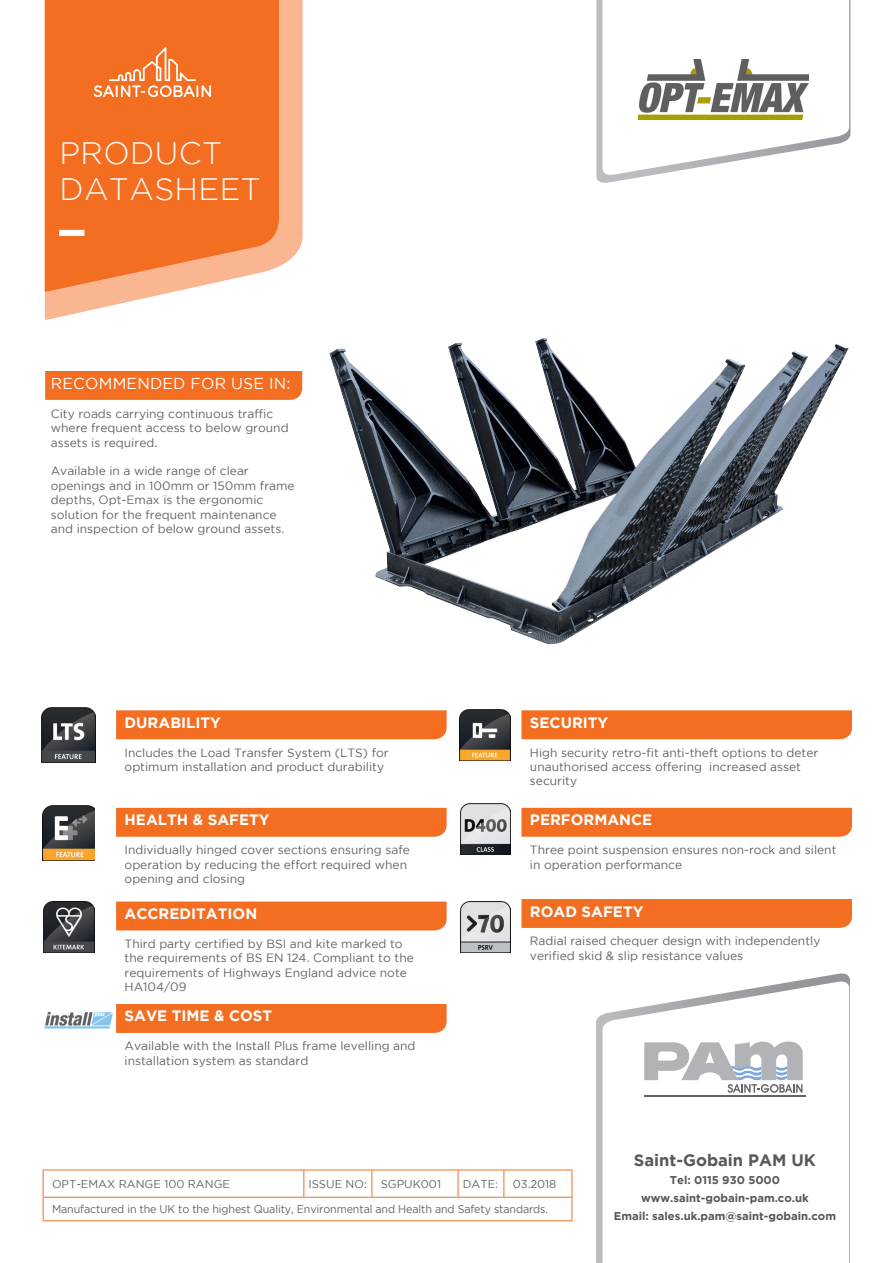
<style>
.page{position:relative;width:893px;height:1263px;background:#fff}
.page>*{position:absolute;margin:0;border:0;box-sizing:border-box;transform-origin:0 0}
.t1{font:300 30.9px/35.7px "Gotham";letter-spacing:.015em;color:#fff}
.t2{font:700 16.5px "Gotham";color:#57585a}
.t3{font:15.75px "Gotham";letter-spacing:.015em;color:#fff}
.t4{font:700 15px "Gotham";color:#fff}
.t5{font:12px/14.4px "Gotham";color:#636366}
.t6{font:11.25px "Gotham";letter-spacing:-.01em;color:#636366;scale:.95 1}
.t7{font:700 11.25px/18.1px "Gotham";color:#57585a;text-align:center}
.t8{font:11.25px "Gotham";letter-spacing:-.01em;color:#636366}
</style>
<div class="page">
<svg style="left:596px;top:973px;width:254px;height:290px"></svg>
<svg style="left:603px;top:980px;width:246px;height:283px"></svg>
<div style="left:45px;top:371px;width:257px;height:29px;background:#f36e21"></div>
<img style="left:329px;top:338px;width:520px;height:307px">
<hr style="left:43px;top:1169px;width:261px;height:1px;background:#f36e21">
<hr style="left:304px;top:1169px;width:68px;height:1px;background:#f36e21">
<hr style="left:372px;top:1169px;width:86px;height:1px;background:#f36e21">
<hr style="left:458px;top:1169px;width:46px;height:1px;background:#f36e21">
<hr style="left:504px;top:1169px;width:68px;height:1px;background:#f36e21">
<svg style="left:43px;top:1170px;width:530px;height:50px"></svg>
<hr style="left:43px;top:1220px;width:261px;height:1px;background:#f36e21">
<hr style="left:304px;top:1220px;width:68px;height:1px;background:#f36e21">
<hr style="left:372px;top:1220px;width:86px;height:1px;background:#f36e21">
<hr style="left:458px;top:1220px;width:46px;height:1px;background:#f36e21">
<hr style="left:504px;top:1220px;width:68px;height:1px;background:#f36e21">
<img style="left:44px;top:901px;width:50px;height:51px">
<img style="left:43px;top:805px;width:52px;height:56px">
<img style="left:44px;top:1011px;width:69px;height:18px">
<svg style="left:644px;top:1041px;width:159px;height:52px"></svg>
<hr style="left:644px;top:1096px;width:162px;height:1px;background:#636366">
<div style="left:116px;top:710px;width:331px;height:29px;background:#f36e21"></div>
<div style="left:116px;top:808px;width:331px;height:29px;background:#f36e21"></div>
<div style="left:116px;top:901px;width:331px;height:29px;background:#f36e21"></div>
<div style="left:116px;top:1004px;width:331px;height:29px;background:#f36e21"></div>
<div style="left:521px;top:710px;width:331px;height:29px;background:#f36e21"></div>
<div style="left:521px;top:808px;width:331px;height:29px;background:#f36e21"></div>
<svg style="left:521px;top:899px;width:331px;height:29px;background:#f36f22"></svg>
<svg style="left:45px;top:0;width:258px;height:320px"></svg>
<svg style="left:45px;top:0;width:234px;height:292px;background:#f3762d"></svg>
<svg style="left:94px;top:47px;width:117px;height:50px;background:#f48646"></svg>
<div style="left:59px;top:230px;width:25px;height:6px;background:#fff"></div>
<img style="left:460px;top:710px;width:50px;height:50px">
<img style="left:460px;top:804px;width:51px;height:51px">
<img style="left:460px;top:901px;width:51px;height:52px">
<img style="left:41px;top:708px;width:55px;height:55px">
<svg style="left:596px;top:0;width:254px;height:183px"></svg>
<svg style="left:602px;top:0;width:247px;height:176px"></svg>
<img style="left:638px;top:59px;width:171px;height:61px">
<h1 class="t1" style="left:59px;top:135px;width:203px">PRODUCT<br>DATASHEET</h1>
<h3 class="t3" style="left:51px;top:375px;width:241px">RECOMMENDED FOR USE IN:</h3>
<p class="t5" style="left:51px;top:406px;width:239px">City roads carrying continuous traffic where frequent access to below ground assets is required.</p>
<p class="t5" style="left:51px;top:464px;width:245px">Available in a wide range of clear openings and in 100mm or 150mm frame depths, Opt-Emax is the ergonomic solution for the frequent maintenance and inspection of below ground assets.</p>
<p class="t4" style="left:125px;top:714px;width:98px">DURABILITY</p>
<p class="t5" style="left:125px;top:745px;width:266px">Includes the Load Transfer System (LTS) for optimum installation and product durability</p>
<p class="t4" style="left:125px;top:811px;width:146px">HEALTH &amp; SAFETY</p>
<p class="t5" style="left:125px;top:842px;width:287px">Individually hinged cover sections ensuring safe operation by reducing the effort required when opening and closing</p>
<p class="t4" style="left:125px;top:905px;width:134px">ACCREDITATION</p>
<p class="t5" style="left:125px;top:936px;width:291px">Third party certified by BSI and kite marked to the requirements of BS EN 124. Compliant to the requirements of Highways England advice note HA104/09</p>
<p class="t4" style="left:125px;top:1007px;width:149px">SAVE TIME &amp; COST</p>
<p class="t5" style="left:125px;top:1039px;width:293px">Available with the Install Plus frame levelling and installation system as standard</p>
<p class="t4" style="left:530px;top:714px;width:80px">SECURITY</p>
<p class="t5" style="left:530px;top:745px;width:290px">High security retro-fit anti-theft options to deter unauthorised access offering increased asset security</p>
<p class="t4" style="left:530px;top:811px;width:124px">PERFORMANCE</p>
<p class="t5" style="left:530px;top:842px;width:308px">Three point suspension ensures non-rock and silent in operation performance</p>
<p class="t4" style="left:530px;top:902px;width:115px">ROAD SAFETY</p>
<p class="t5" style="left:530px;top:934px;width:292px">Radial raised chequer design with independently verified skid &amp; slip resistance values</p>
<p class="t8" style="left:52px;top:1177px;width:180px">OPT-EMAX RANGE 100 RANGE</p>
<p class="t8" style="left:308px;top:1177px;width:134px">ISSUE NO: SGPUK001</p>
<p class="t8" style="left:463px;top:1177px;width:37px">DATE:</p>
<p class="t8" style="left:513px;top:1177px;width:45px">03.2018</p>
<p class="t6" style="left:52px;top:1203px;width:524px">Manufactured in the UK to the highest Quality, Environmental and Health and Safety standards.</p>
<h2 class="t2" style="left:634px;top:1150px;width:184px">Saint-Gobain PAM UK</h2>
<p class="t7" style="left:614px;top:1170px;width:224px">Tel: 0115 930 5000 www.saint-gobain-pam.co.uk<br>Email: sales.uk.pam@saint-gobain.com</p>
</div>
